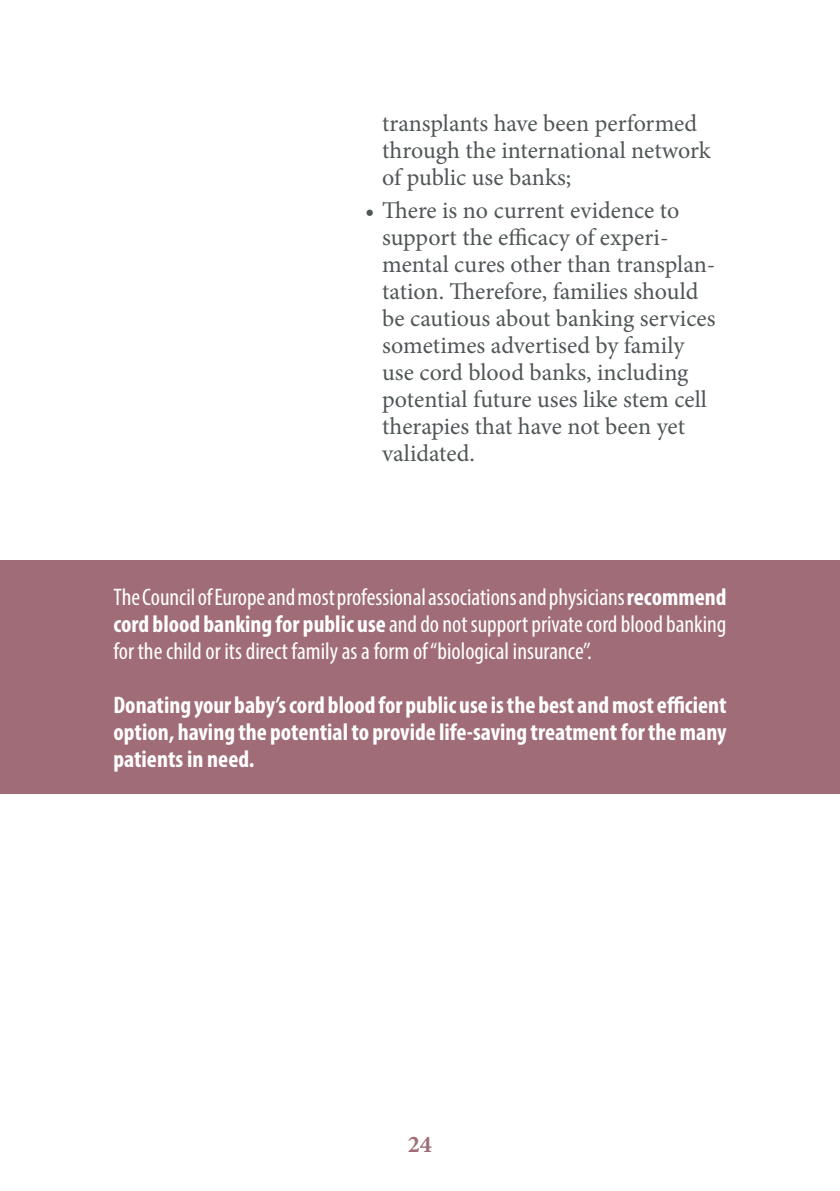
<style>
.page{position:relative;width:840px;height:1191px;background:#fff}
.page>*{position:absolute;margin:0;border:0;box-sizing:border-box;transform-origin:0 0}
.t1{font:24px/27px "Minion Pro";color:#505557}
.t2{font:condensed 24px/27px "Myriad Pro";color:#fff;text-align:justify}
.t3{font:700 condensed 24px/27px "Myriad Pro";color:#fff;text-align:justify}
.t4{font:700 24px "Minion Pro";color:#a06c77}
.s1{font-weight:700}
</style>
<div class="page">
<div style="left:0;top:560px;width:839px;height:234px;background:#a06c77"></div>
<p class="t1" style="left:382px;top:110px;width:330px">transplants have been performed through the international network of public use banks;</p>
<p class="t1" style="left:382px;top:196px;width:335px;text-indent:-17px">• There is no current evidence to support the efficacy of experi&shy;mental cures other than transplan&shy;tation. Therefore, families should be cautious about banking services sometimes advertised by family use cord blood banks, including potential future uses like stem cell therapies that have not been yet validated.</p>
<p class="t2" style="left:113px;top:583px;width:614px">The Council of Europe and most professional associations and physicians <span class="s1">recommend cord blood banking for public use</span> and do not support private cord blood banking for the child or its direct family as a form of ‘‘biological insurance’’.</p>
<p class="t3" style="left:113px;top:691px;width:614px">Donating your baby’s cord blood for public use is the best and most efficient option, having the potential to provide life-saving treatment for the many patients in need.</p>
<p class="t4" style="left:408px;top:1127px;width:25px">24</p>
</div>
